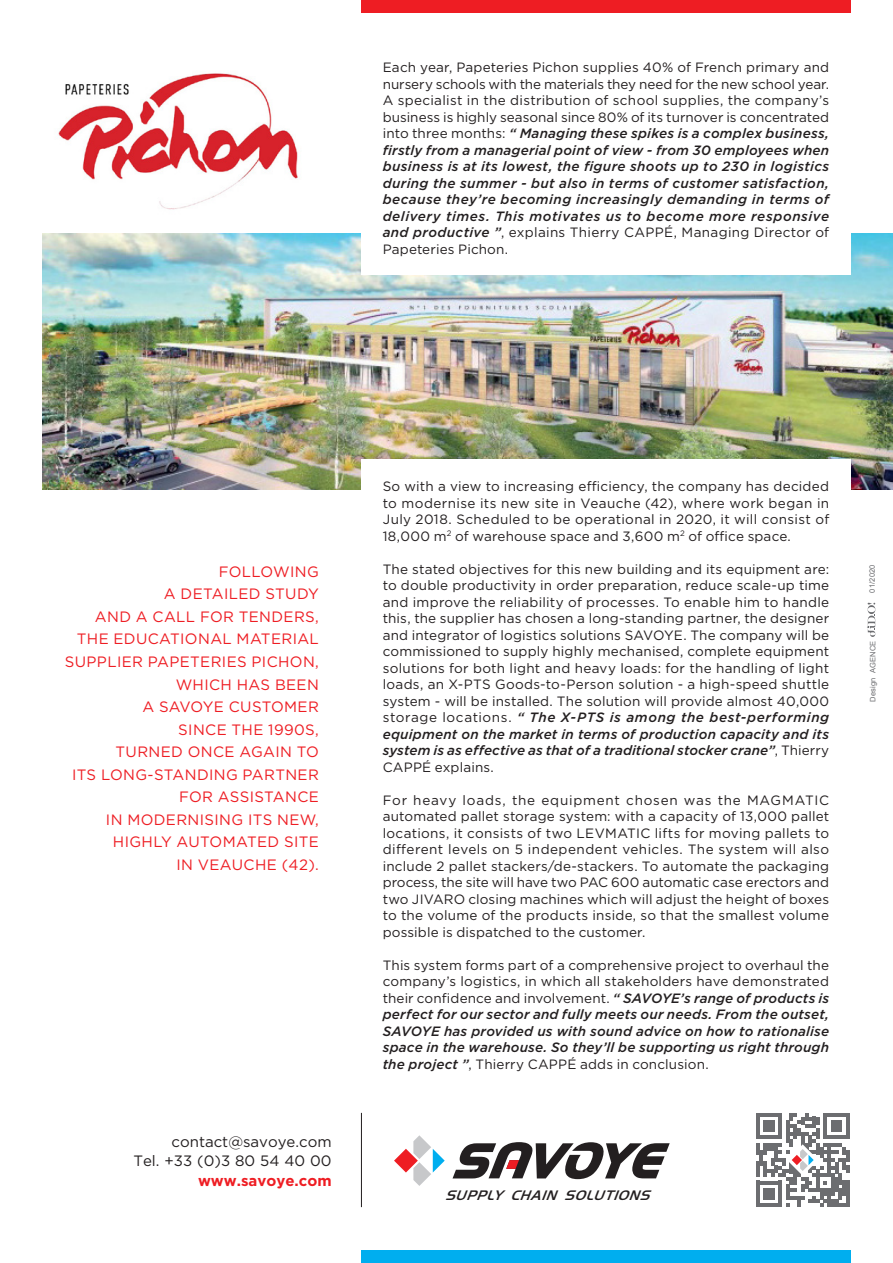
<style>
.page{position:relative;width:893px;height:1263px;background:#fff}
.page>*{position:absolute;margin:0;border:0;box-sizing:border-box;transform-origin:0 0}
.t1{font:15px/22.5px "Gotham";letter-spacing:.025em;color:#ee1d23;text-align:right}
.Normal_e{font:15px "Gotham";color:#231f20}
.Normal_e-2{font:700 15px "Gotham";color:#ee1d23}
.t2{font:italic 500 14.4px "Handel Got D";color:#231f20}
.t3{font:13.5px/16.5px "Gotham";letter-spacing:.015em;color:#231f20;text-align:justify}
.t4{font:italic 500 13.5px/16.5px "Gotham HTF";letter-spacing:.025em;color:#231f20;text-align:justify}
.t5{font:7.5px "Arial";letter-spacing:.025em;color:#6c6d70}
.s1{font-family:"Gotham";font-weight:400;font-style:normal}
.s2{font-family:"Gotham HTF";font-weight:500;font-style:italic}
</style>
<div class="page">
<svg style="left:867px;top:603px;width:8px;height:34px"></svg>
<div style="left:361px;top:0;width:489px;height:13px;background:#ee1d23"></div>
<div style="left:361px;top:1250px;width:489px;height:13px;background:#00aeef"></div>
<svg style="left:453px;top:1142px;width:217px;height:37px"></svg>
<svg style="left:394px;top:1135px;width:51px;height:51px"></svg>
<svg style="left:756px;top:1113px;width:94px;height:94px"></svg>
<hr style="left:361px;top:1113px;width:1px;height:94px;background:#231f20">
<img style="left:43px;top:234px;width:850px;height:255px">
<img style="left:58px;top:73px;width:240px;height:137px">
<div style="left:361px;top:21px;width:489px;height:254px;background:#fff"></div>
<div style="left:361px;top:459px;width:489px;height:636px;background:#fff"></div>
<p class="t4" style="left:383px;top:59px;width:448px"><span class="s1">Each year, Papeteries Pichon supplies 40% of French primary and nursery schools with the materials they need for the new school year.<br>A specialist in the distribution of school supplies, the company’s business is highly seasonal since 80% of its turnover is concentrated into three months:</span> “ Managing these spikes is a complex business, firstly from a managerial point of view - from 30 employees when business is at its lowest, the figure shoots up to 230 in logistics during the summer - but also in terms of customer satisfaction, because they’re becoming increasingly demanding in terms of delivery times. This motivates us to become more responsive and productive ”<span class="s1">, explains Thierry CAPPÉ, Managing Director of Papeteries Pichon.</span></p>
<p class="t1" style="left:219px;top:560px;width:102px">FOLLOWING</p>
<p class="t1" style="left:164px;top:583px;width:156px">A DETAILED STUDY</p>
<p class="t1" style="left:95px;top:605px;width:225px">AND A CALL FOR TENDERS,</p>
<p class="t1" style="left:65px;top:628px;width:256px">THE EDUCATIONAL MATERIAL<br>SUPPLIER PAPETERIES PICHON,<br>WHICH HAS BEEN</p>
<p class="t1" style="left:142px;top:695px;width:178px">A SAVOYE CUSTOMER</p>
<p class="t1" style="left:178px;top:718px;width:142px">SINCE THE 1990S,</p>
<p class="t1" style="left:116px;top:740px;width:205px">TURNED ONCE AGAIN TO</p>
<p class="t1" style="left:72px;top:763px;width:248px">ITS LONG-STANDING PARTNER<br>FOR ASSISTANCE</p>
<p class="t1" style="left:106px;top:808px;width:214px;text-align:center">IN MODERNISING ITS NEW,<br>HIGHLY AUTOMATED SITE</p>
<p class="t1" style="left:177px;top:853px;width:144px">IN VEAUCHE (42).</p>
<p class="Normal_e" style="left:172px;top:1131px;width:162px">contact@savoye.com</p>
<p class="Normal_e" style="left:133px;top:1151px;width:200px">Tel. +33 (0)3 80 54 40 00</p>
<p class="Normal_e-2" style="left:198px;top:1170px;width:135px">www.savoye.com</p>
<p class="t3" style="left:383px;top:478px;width:448px">So with a view to increasing efficiency, the company has decided to modernise its new site in Veauche (42), where work began in July 2018. Scheduled to be operational in 2020, it will consist of 18,000 m<sup>2</sup> of warehouse space and 3,600 m<sup>2</sup> of office space.</p>
<p class="t3" style="left:383px;top:560px;width:448px">The stated objectives for this new building and its equipment are: to double productivity in order preparation, reduce scale-up time and improve the reliability of processes. To enable him to handle this, the supplier has chosen a long-standing partner, the designer and integrator of logistics solutions SAVOYE. The company will be commissioned to supply highly mechanised, complete equipment solutions for both light and heavy loads: for the handling of light loads, an X-PTS Goods-to-Person solution - a high-speed shuttle system - will be installed. The solution will provide almost 40,000 storage locations. <span class="s2">“ The X-PTS is among the best-performing equipment on the market in terms of production capacity and its system is as effective as that of a traditional stocker crane”</span>, Thierry CAPPÉ explains.</p>
<p class="t3" style="left:383px;top:791px;width:448px">For heavy loads, the equipment chosen was the MAGMATIC automated pallet storage system: with a capacity of 13,000 pallet locations, it consists of two LEVMATIC lifts for moving pallets to different levels on 5 independent vehicles. The system will also include 2 pallet stackers/de-stackers. To automate the packaging process, the site will have two PAC 600 automatic case erectors and two JIVARO closing machines which will adjust the height of boxes to the volume of the products inside, so that the smallest volume possible is dispatched to the customer.</p>
<p class="t4" style="left:383px;top:957px;width:448px"><span class="s1">This system forms part of a comprehensive project to overhaul the company’s logistics, in which all stakeholders have demonstrated their confidence and involvement.</span> “ SAVOYE’s range of products is perfect for our sector and fully meets our needs. From the outset, SAVOYE has provided us with sound advice on how to rationalise space in the warehouse. So they’ll be supporting us right through the project ”<span class="s1">, Thierry CAPPÉ adds in conclusion.</span></p>
<p class="t5" style="left:867px;top:593px;width:30px;rotate:-90deg">01/2020</p>
<p class="t5" style="left:868px;top:702px;width:63px;rotate:-90deg">Design AGENCE</p>
<p class="t2" style="left:445px;top:1187px;width:212px">SUPPLY CHAIN SOLUTIONS</p>
</div>
